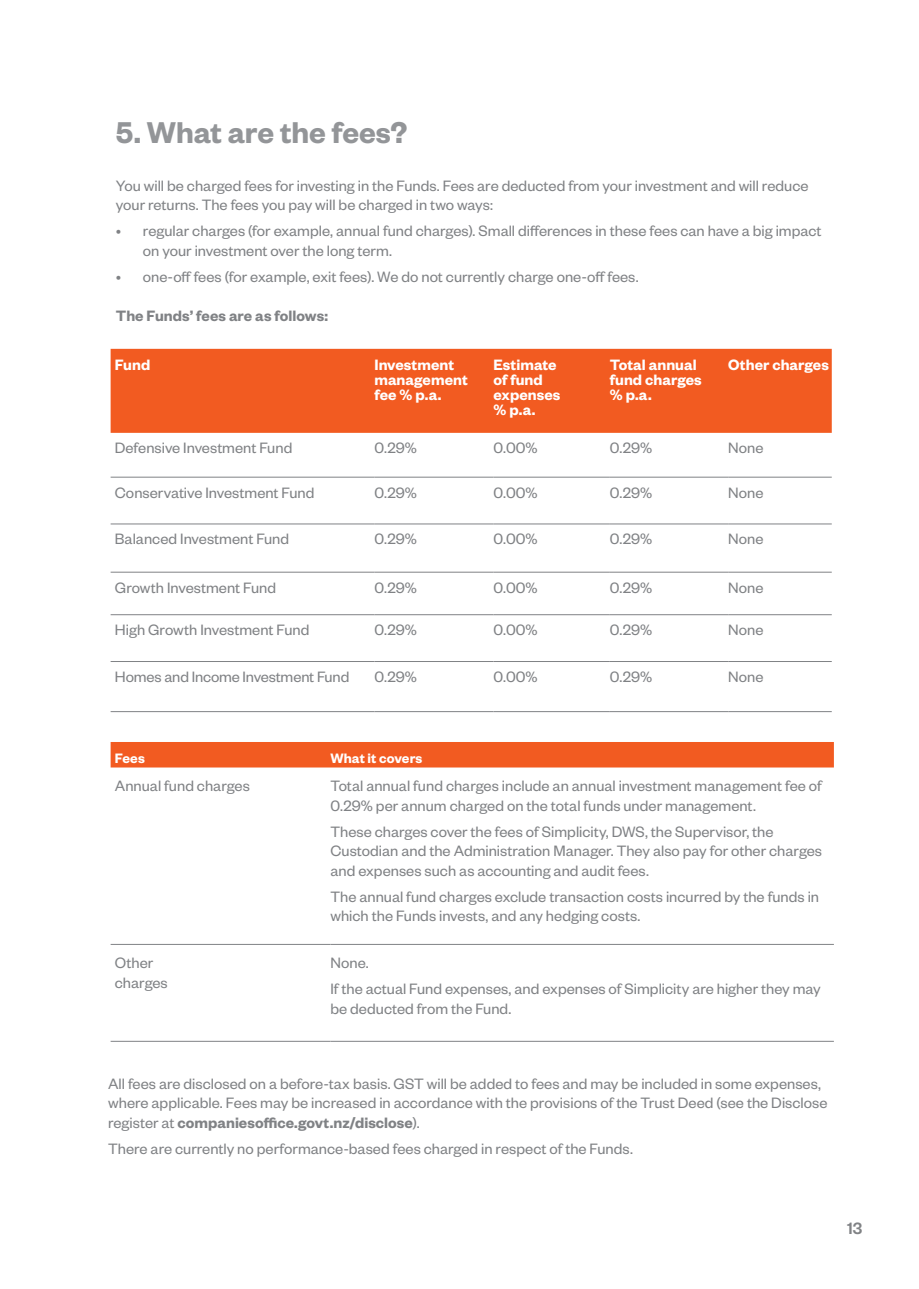
<style>
.page{position:relative;width:919px;height:1289px;background:#fff}
.page>*{position:absolute;margin:0;border:0;box-sizing:border-box;transform-origin:0 0}
.Main_Heading{font:600 33px "Founders Grotesk";letter-spacing:-.005em;color:#939598}
.Body_copy{font:500 18px "Founders Grotesk";color:#808285}
.Body_copy-2{font:16.5px/19.5px "Founders Grotesk";color:#808285}
.Sub_heading{font:16.5px/19.5px "Founders Grotesk";color:#808285}
.Body_copy-3{font:600 16.5px/15px "Founders Grotesk";letter-spacing:.005em;color:#fff}
.Body_copy-4{font:600 16.5px "Founders Grotesk";letter-spacing:.005em;color:#808285}
.Body_copy-5{font:600 15px "Founders Grotesk";letter-spacing:.005em;color:#fff}
.s1{font-weight:600}
</style>
<div class="page">
<div style="left:111px;top:349px;width:720px;height:84px;background:#f25b21"></div>
<hr style="left:111px;top:523px;width:263px;height:1px;background:#808285">
<hr style="left:374px;top:523px;width:119px;height:1px;background:#808285">
<hr style="left:493px;top:523px;width:116px;height:1px;background:#808285">
<hr style="left:609px;top:523px;width:119px;height:1px;background:#808285">
<hr style="left:728px;top:523px;width:103px;height:1px;background:#808285">
<hr style="left:111px;top:572px;width:263px;height:1px;background:#808285">
<hr style="left:374px;top:572px;width:119px;height:1px;background:#808285">
<hr style="left:493px;top:572px;width:116px;height:1px;background:#808285">
<hr style="left:609px;top:572px;width:119px;height:1px;background:#808285">
<hr style="left:728px;top:572px;width:103px;height:1px;background:#808285">
<hr style="left:111px;top:614px;width:263px;height:1px;background:#808285">
<hr style="left:374px;top:614px;width:119px;height:1px;background:#808285">
<hr style="left:493px;top:614px;width:116px;height:1px;background:#808285">
<hr style="left:609px;top:614px;width:119px;height:1px;background:#808285">
<hr style="left:728px;top:614px;width:103px;height:1px;background:#808285">
<hr style="left:111px;top:661px;width:263px;height:1px;background:#808285">
<hr style="left:374px;top:661px;width:119px;height:1px;background:#808285">
<hr style="left:493px;top:661px;width:116px;height:1px;background:#808285">
<hr style="left:609px;top:661px;width:119px;height:1px;background:#808285">
<hr style="left:728px;top:661px;width:103px;height:1px;background:#808285">
<hr style="left:111px;top:711px;width:263px;height:1px;background:#808285">
<hr style="left:374px;top:711px;width:119px;height:1px;background:#808285">
<hr style="left:493px;top:711px;width:116px;height:1px;background:#808285">
<hr style="left:609px;top:711px;width:119px;height:1px;background:#808285">
<hr style="left:728px;top:711px;width:103px;height:1px;background:#808285">
<hr style="left:111px;top:477px;width:263px;height:1px;background:#808285">
<hr style="left:374px;top:477px;width:119px;height:1px;background:#808285">
<hr style="left:493px;top:477px;width:116px;height:1px;background:#808285">
<hr style="left:609px;top:477px;width:119px;height:1px;background:#808285">
<hr style="left:728px;top:477px;width:103px;height:1px;background:#808285">
<div style="left:111px;top:742px;width:722px;height:25px;background:#f25b21"></div>
<hr style="left:111px;top:1041px;width:219px;height:1px;background:#808285">
<hr style="left:330px;top:1041px;width:503px;height:1px;background:#808285">
<hr style="left:111px;top:944px;width:219px;height:1px;background:#808285">
<hr style="left:330px;top:944px;width:503px;height:1px;background:#808285">
<p class="Main_Heading" style="left:116px;top:112px;width:293px">5. What are the fees?</p>
<p class="Body_copy-2" style="left:116px;top:175px;width:694px">You will be charged fees for investing in the Funds. Fees are deducted from your investment and will reduce your returns. The fees you pay will be charged in two ways:</p>
<p class="Sub_heading" style="left:143px;top:220px;width:680px;text-indent:-27px">• regular charges (for example, annual fund charges). Small differences in these fees can have a big impact on your investment over the long term.</p>
<p class="Sub_heading" style="left:116px;top:266px;width:524px">• one-off fees (for example, exit fees). We do not currently charge one-off fees.</p>
<p class="Body_copy-4" style="left:116px;top:305px;width:213px">The Funds’ fees are as follows:</p>
<p class="Body_copy-3" style="left:115px;top:356px;width:37px">Fund</p>
<p class="Body_copy-3" style="left:374px;top:356px;width:95px">Investment management fee % p.a.</p>
<p class="Body_copy-3" style="left:493px;top:356px;width:68px">Estimate of fund expenses % p.a.</p>
<p class="Body_copy-3" style="left:609px;top:356px;width:93px">Total annual fund charges % p.a.</p>
<p class="Body_copy-3" style="left:728px;top:356px;width:102px">Other charges</p>
<p class="Body_copy-2" style="left:115px;top:437px;width:179px">Defensive Investment Fund</p>
<p class="Body_copy-2" style="left:374px;top:437px;width:44px">0.29%</p>
<p class="Body_copy-2" style="left:493px;top:437px;width:46px">0.00%</p>
<p class="Body_copy-2" style="left:609px;top:437px;width:44px">0.29%</p>
<p class="Body_copy-2" style="left:728px;top:437px;width:37px">None</p>
<p class="Body_copy-2" style="left:115px;top:482px;width:201px">Conservative Investment Fund</p>
<p class="Body_copy-2" style="left:374px;top:482px;width:44px">0.29%</p>
<p class="Body_copy-2" style="left:493px;top:482px;width:46px">0.00%</p>
<p class="Body_copy-2" style="left:609px;top:482px;width:44px">0.29%</p>
<p class="Body_copy-2" style="left:728px;top:482px;width:37px">None</p>
<p class="Body_copy-2" style="left:115px;top:528px;width:176px">Balanced Investment Fund</p>
<p class="Body_copy-2" style="left:374px;top:528px;width:44px">0.29%</p>
<p class="Body_copy-2" style="left:493px;top:528px;width:46px">0.00%</p>
<p class="Body_copy-2" style="left:609px;top:528px;width:44px">0.29%</p>
<p class="Body_copy-2" style="left:728px;top:528px;width:37px">None</p>
<p class="Body_copy-2" style="left:115px;top:577px;width:163px">Growth Investment Fund</p>
<p class="Body_copy-2" style="left:374px;top:577px;width:44px">0.29%</p>
<p class="Body_copy-2" style="left:493px;top:577px;width:46px">0.00%</p>
<p class="Body_copy-2" style="left:609px;top:577px;width:44px">0.29%</p>
<p class="Body_copy-2" style="left:728px;top:577px;width:37px">None</p>
<p class="Body_copy-2" style="left:115px;top:619px;width:196px">High Growth Investment Fund</p>
<p class="Body_copy-2" style="left:374px;top:619px;width:44px">0.29%</p>
<p class="Body_copy-2" style="left:493px;top:619px;width:46px">0.00%</p>
<p class="Body_copy-2" style="left:609px;top:619px;width:44px">0.29%</p>
<p class="Body_copy-2" style="left:728px;top:619px;width:37px">None</p>
<p class="Body_copy-2" style="left:115px;top:666px;width:236px">Homes and Income Investment Fund</p>
<p class="Body_copy-2" style="left:374px;top:666px;width:44px">0.29%</p>
<p class="Body_copy-2" style="left:493px;top:666px;width:46px">0.00%</p>
<p class="Body_copy-2" style="left:609px;top:666px;width:44px">0.29%</p>
<p class="Body_copy-2" style="left:728px;top:666px;width:37px">None</p>
<p class="Body_copy-5" style="left:115px;top:748px;width:31px">Fees</p>
<p class="Body_copy-5" style="left:330px;top:748px;width:93px">What it covers</p>
<p class="Body_copy-2" style="left:115px;top:775px;width:136px">Annual fund charges</p>
<p class="Body_copy-2" style="left:330px;top:775px;width:493px">Total annual fund charges include an annual investment management fee of<br>0.29% per annum charged on the total funds under management.</p>
<p class="Body_copy-2" style="left:330px;top:820px;width:493px">These charges cover the fees of Simplicity, DWS, the Supervisor, the<br>Custodian and the Administration Manager. They also pay for other charges and expenses such as accounting and audit fees.</p>
<p class="Body_copy-2" style="left:330px;top:885px;width:490px">The annual fund charges exclude transaction costs incurred by the funds in which the Funds invests, and any hedging costs.</p>
<p class="Body_copy-2" style="left:115px;top:952px;width:54px">Other charges</p>
<p class="Body_copy-2" style="left:330px;top:952px;width:40px">None.</p>
<p class="Body_copy-2" style="left:330px;top:978px;width:492px">If the actual Fund expenses, and expenses of Simplicity are higher they may be deducted from the Fund.</p>
<p class="Sub_heading" style="left:108px;top:1072px;width:720px">All fees are disclosed on a before-tax basis. GST will be added to fees and may be included in some expenses, where applicable. Fees may be increased in accordance with the provisions of the Trust Deed (see the Disclose register at <span class="s1">companiesoffice.govt.nz/disclose</span>).</p>
<p class="Sub_heading" style="left:108px;top:1137px;width:526px">There are currently no performance-based fees charged in respect of the Funds.</p>
<p class="Body_copy" style="left:846px;top:1216px;width:17px">13</p>
</div>
